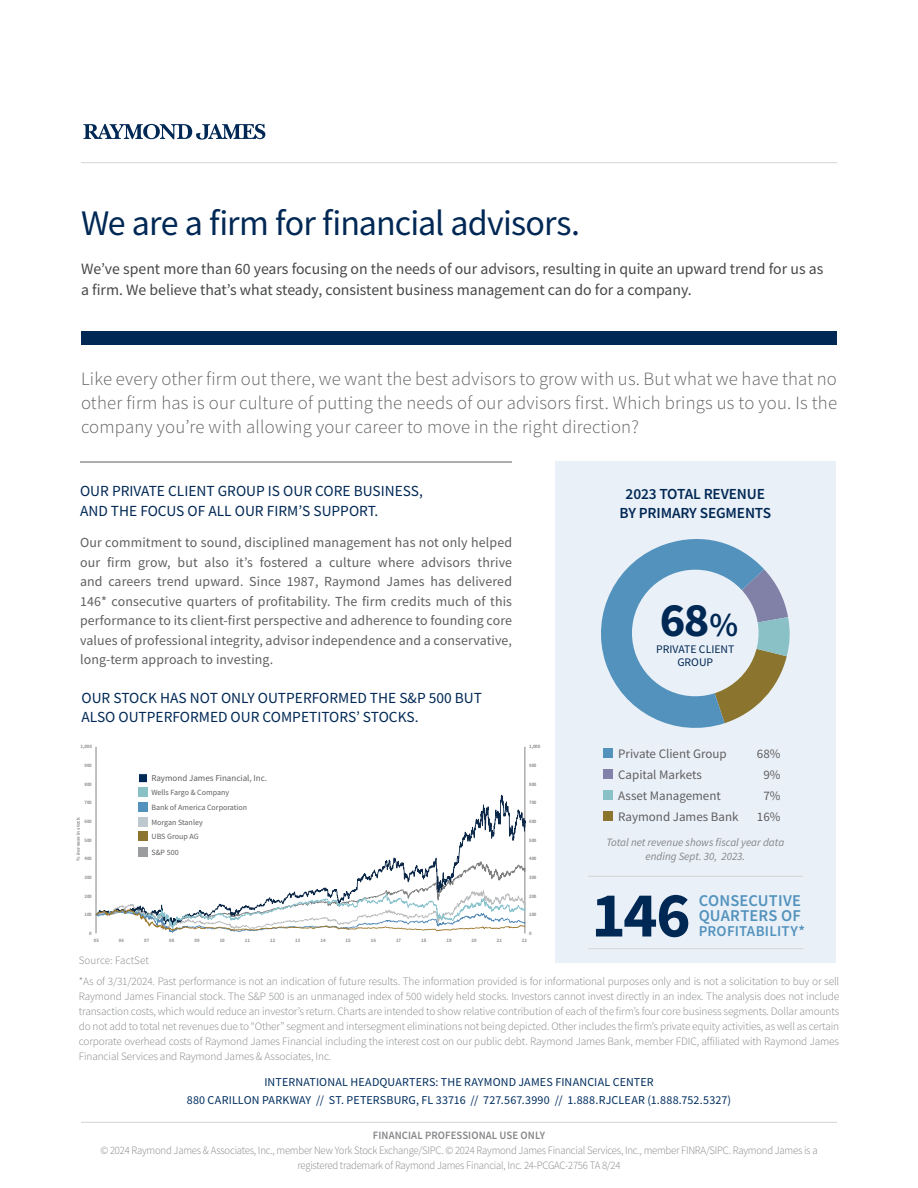
<style>
.page{position:relative;width:918px;height:1188px;background:#fff}
.page>*{position:absolute;margin:0;border:0;box-sizing:border-box;transform-origin:0 0}
.t1{font:700 64.35px "Source Sans Pro";color:#002855}
.t2{font:700 48px "Source Sans Pro";color:#002855}
.t3{font:36px "Source Sans Pro";letter-spacing:-.025em;color:#002855}
.Body_Copy{font:300 18.75px/24px "Source Sans Pro";letter-spacing:.01em;color:#636366;text-align:justify}
.t4{font:600 16.5px/15px "Source Sans Pro";letter-spacing:.01em;color:#5292bd}
.t5{font:15.75px/21px "Source Sans Pro";color:#464748}
.Subhead_-_1st_Tier{font:15.3px/19.5px "Source Sans Pro";color:#002855}
.t6{font:600 15.3px/19.5px "Source Sans Pro";letter-spacing:-.01em;color:#002855;text-align:center}
.t7{font:600 15px "Source Sans Pro";letter-spacing:.01em;color:#5292bd}
.Body_Copy-2{font:13.8px/19.5px "Source Sans Pro";letter-spacing:.01em;color:#5f5f62;text-align:justify}
.t8{font:13.05px "Source Sans Pro";color:#5f5f62}
.t9{font:12px "Source Sans Pro";letter-spacing:.01em;color:#002e5e}
.t10{font:11.55px/13.2px "Source Sans Pro";color:#002855;text-align:center}
.Body_Copy-3{font:300 11.25px/15px "Source Sans Pro";letter-spacing:-.02em;color:#848689;text-align:justify}
.Body_Copy-4{font:300 11.25px/15px "Source Sans Pro";letter-spacing:-.02em;color:#848689;text-align:center;scale:.95 1}
.Body_Copy-5{font:italic 11.25px/14.1px "Source Sans Pro";color:#848689;text-align:center}
.Body_Copy-6{font:600 11.25px "Source Sans Pro";letter-spacing:.01em;color:#848689;scale:.95 1}
.Body_Copy-7{font:300 11.25px "Source Sans Pro";letter-spacing:.01em;color:#848689}
.t11{font:9px "Source Sans Pro";color:#5f5f62}
.t12{font:7.95px "Source Sans Pro";color:#5f5f62}
.t13{font:700 5.1px "Source Sans Pro";letter-spacing:.015em;color:#939597;scale:.93 1}
.t14{font:700 4.8px "Source Sans Pro";color:#939597;scale:1.07 1}
.s1{font-weight:600;font-size:33.6px}
</style>
<div class="page">
<div style="left:555px;top:461px;width:281px;height:501px;background:#eaf0f7"></div>
<svg style="left:601px;top:539px;width:189px;height:189px"></svg>
<svg style="left:83px;top:124px;width:182px;height:16px"></svg>
<hr style="left:81px;top:1122px;width:756px;height:1px;background:#d3d4d6">
<hr style="left:81px;top:162px;width:756px;height:1px;background:#d3d4d6">
<div style="left:81px;top:331px;width:755px;height:14px;background:#002855"></div>
<hr style="left:80px;top:462px;width:432px;height:1px;background:#5f5f62">
<div style="left:604px;top:749px;width:9px;height:9px;background:#5292bd"></div>
<div style="left:604px;top:770px;width:9px;height:9px;background:#8281a9"></div>
<div style="left:604px;top:791px;width:9px;height:9px;background:#8ac1c7"></div>
<div style="left:604px;top:812px;width:9px;height:9px;background:#8b752e"></div>
<hr style="left:588px;top:876px;width:215px;height:1px;background:#d3d4d6">
<hr style="left:588px;top:948px;width:215px;height:1px;background:#d3d4d6">
<hr style="left:525px;top:747px;width:1px;height:186px;background:#7f807f">
<hr style="left:96px;top:747px;width:1px;height:186px;background:#7f807f">
<svg style="left:96px;top:795px;width:429px;height:66px"></svg>
<svg style="left:96px;top:861px;width:429px;height:72px"></svg>
<div style="left:138px;top:788px;width:10px;height:9px;background:#8ac1c7"></div>
<div style="left:139px;top:832px;width:9px;height:9px;background:#8b752e"></div>
<div style="left:138px;top:803px;width:10px;height:9px;background:#5292bd"></div>
<div style="left:138px;top:817px;width:10px;height:9px;background:#bdc8cf"></div>
<div style="left:138px;top:773px;width:10px;height:10px;background:#002855;border:1px solid #fff"></div>
<div style="left:139px;top:847px;width:9px;height:9px;background:#9a9c9d"></div>
<p class="t3" style="left:81px;top:201px;width:501px">We are a firm for financial advisors.</p>
<p class="t5" style="left:81px;top:258px;width:744px">We’ve spent more than 60 years focusing on the needs of our advisors, resulting in quite an upward trend for us as a firm. We believe that’s what steady, consistent business management can do for a company.</p>
<p class="Body_Copy" style="left:81px;top:366px;width:758px">Like every other firm out there, we want the best advisors to grow with us. But what we have that no other firm has is our culture of putting the needs of our advisors first. Which brings us to you. Is the company you’re with allowing your career to move in the right direction?</p>
<p class="Subhead_-_1st_Tier" style="left:80px;top:481px;width:344px">OUR PRIVATE CLIENT GROUP IS OUR CORE BUSINESS,<br>AND THE FOCUS OF ALL OUR FIRM’S SUPPORT.</p>
<p class="Body_Copy-2" style="left:80px;top:533px;width:434px">Our commitment to sound, disciplined management has not only helped our firm grow, but also it’s fostered a culture where advisors thrive and careers trend upward. Since 1987, Raymond James has delivered 146* consecutive quarters of profitability. The firm credits much of this performance to its client-first perspective and adherence to founding core values of professional integrity, advisor independence and a conservative, long-term approach to investing.</p>
<p class="Subhead_-_1st_Tier" style="left:82px;top:688px;width:402px">OUR STOCK HAS NOT ONLY OUTPERFORMED THE S&amp;P 500 BUT<br>ALSO OUTPERFORMED OUR COMPETITORS’ STOCKS.</p>
<p class="t13" style="left:81px;top:743px;width:14px">1,000</p>
<p class="t13" style="left:529px;top:743px;width:14px">1,000</p>
<p class="t13" style="left:84px;top:762px;width:9px">900</p>
<p class="t13" style="left:529px;top:762px;width:9px">900</p>
<p class="t13" style="left:84px;top:780px;width:9px">800</p>
<p class="t11" style="left:151px;top:772px;width:117px">Raymond James Financial, Inc.</p>
<p class="t13" style="left:529px;top:780px;width:9px">800</p>
<p class="t13" style="left:84px;top:799px;width:9px">700</p>
<p class="t14" style="left:75px;top:861px;width:42px;rotate:-90deg">% increase in stock</p>
<p class="t13" style="left:84px;top:818px;width:9px">600</p>
<p class="t13" style="left:84px;top:836px;width:9px">500</p>
<p class="t13" style="left:84px;top:855px;width:9px">400</p>
<p class="t12" style="left:151px;top:788px;width:79px">Wells Fargo &amp; Company</p>
<p class="t12" style="left:151px;top:817px;width:53px">Morgan Stanley</p>
<p class="t12" style="left:151px;top:802px;width:97px">Bank of America Corporation</p>
<p class="t12" style="left:152px;top:832px;width:49px">UBS Group AG</p>
<p class="t12" style="left:152px;top:847px;width:29px">S&amp;P 500</p>
<p class="t13" style="left:529px;top:799px;width:9px">700</p>
<p class="t13" style="left:529px;top:818px;width:9px">600</p>
<p class="t13" style="left:529px;top:836px;width:9px">500</p>
<p class="t13" style="left:529px;top:855px;width:9px">400</p>
<p class="t13" style="left:84px;top:874px;width:9px">300</p>
<p class="t13" style="left:529px;top:874px;width:9px">300</p>
<p class="t13" style="left:84px;top:892px;width:9px">200</p>
<p class="t13" style="left:529px;top:892px;width:9px">200</p>
<p class="t13" style="left:84px;top:911px;width:9px">100</p>
<p class="t13" style="left:529px;top:911px;width:9px">100</p>
<p class="t13" style="left:89px;top:930px;width:4px">0</p>
<p class="t13" style="left:529px;top:930px;width:4px">0</p>
<p class="t13" style="left:94px;top:937px;width:7px">05</p>
<p class="t13" style="left:119px;top:937px;width:7px">06</p>
<p class="t13" style="left:144px;top:937px;width:7px">07</p>
<p class="t13" style="left:169px;top:937px;width:7px">08</p>
<p class="t13" style="left:194px;top:937px;width:7px">09</p>
<p class="t13" style="left:220px;top:937px;width:7px">10</p>
<p class="t13" style="left:245px;top:937px;width:7px">11</p>
<p class="t13" style="left:270px;top:937px;width:7px">12</p>
<p class="t13" style="left:295px;top:937px;width:7px">13</p>
<p class="t13" style="left:320px;top:937px;width:7px">14</p>
<p class="t13" style="left:346px;top:937px;width:7px">15</p>
<p class="t13" style="left:371px;top:937px;width:7px">16</p>
<p class="t13" style="left:396px;top:937px;width:7px">17</p>
<p class="t13" style="left:421px;top:937px;width:7px">18</p>
<p class="t13" style="left:446px;top:937px;width:7px">19</p>
<p class="t13" style="left:472px;top:937px;width:7px">20</p>
<p class="t13" style="left:497px;top:937px;width:7px">21</p>
<p class="t13" style="left:522px;top:937px;width:7px">22</p>
<p class="Body_Copy-7" style="left:79px;top:954px;width:72px">Source: FactSet</p>
<p class="t6" style="left:620px;top:484px;width:153px">2023 TOTAL REVENUE<br>BY PRIMARY SEGMENTS</p>
<p class="t2" style="left:660px;top:588px;width:80px">68<span class="s1">%</span></p>
<p class="t10" style="left:656px;top:643px;width:80px">PRIVATE CLIENT<br>GROUP</p>
<p class="t8" style="left:618px;top:745px;width:110px">Private Client Group</p>
<p class="t8" style="left:757px;top:745px;width:25px">68%</p>
<p class="t8" style="left:618px;top:766px;width:85px">Capital Markets</p>
<p class="t8" style="left:763px;top:766px;width:19px">9%</p>
<p class="t8" style="left:618px;top:787px;width:104px">Asset Management</p>
<p class="t8" style="left:763px;top:787px;width:19px">7%</p>
<p class="t8" style="left:618px;top:808px;width:122px">Raymond James Bank</p>
<p class="t8" style="left:757px;top:808px;width:25px">16%</p>
<p class="Body_Copy-5" style="left:606px;top:836px;width:179px">Total net revenue shows fiscal year data ending Sept. 30, 2023.</p>
<p class="t1" style="left:591px;top:872px;width:101px">146</p>
<p class="t4" style="left:699px;top:893px;width:104px">CONSECUTIVE<br>QUARTERS OF</p>
<p class="t7" style="left:699px;top:921px;width:108px">PROFITABILITY*</p>
<p class="Body_Copy-3" style="left:79px;top:974px;width:762px">*As of 3/31/2024. Past performance is not an indication of future results. The information provided is for informational purposes only and is not a solicitation to buy or sell Raymond James Financial stock. The S&amp;P 500 is an unmanaged index of 500 widely held stocks. Investors cannot invest directly in an index. The analysis does not include transaction costs, which would reduce an investor’s return. Charts are intended to show relative contribution of each of the firm’s four core business segments. Dollar amounts do not add to total net revenues due to “Other” segment and intersegment eliminations not being depicted. Other includes the firm’s private equity activities, as well as certain corporate overhead costs of Raymond James Financial including the interest cost on our public debt. Raymond James Bank, member FDIC, affiliated with Raymond James Financial Services and Raymond James &amp; Associates, Inc.</p>
<p class="t9" style="left:264px;top:1074px;width:391px">INTERNATIONAL HEADQUARTERS: THE RAYMOND JAMES FINANCIAL CENTER</p>
<p class="t9" style="left:187px;top:1092px;width:546px">880 CARILLON PARKWAY // ST. PETERSBURG, FL 33716 // 727.567.3990 // 1.888.RJCLEAR (1.888.752.5327)</p>
<p class="Body_Copy-6" style="left:373px;top:1128px;width:183px">FINANCIAL PROFESSIONAL USE ONLY</p>
<p class="Body_Copy-4" style="left:100px;top:1142px;width:756px">© 2024 Raymond James &amp; Associates, Inc., member New York Stock Exchange/SIPC. © 2024 Raymond James Financial Services, Inc., member FINRA/SIPC. Raymond James is a registered trademark of Raymond James Financial, Inc. 24-PCGAC-2756 TA 8/24</p>
</div>
